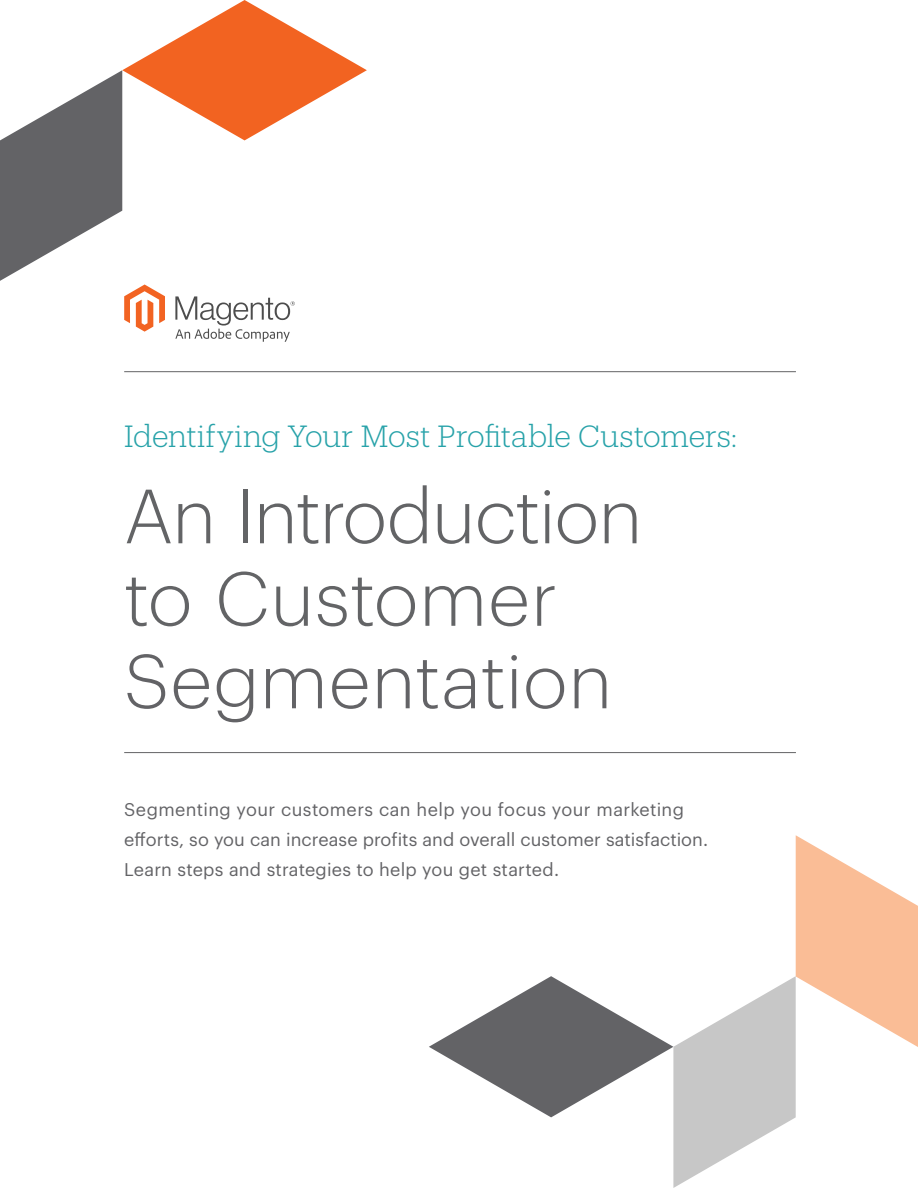
<style>
.page{position:relative;width:918px;height:1188px;background:#fff}
.page>*{position:absolute;margin:0;border:0;box-sizing:border-box;transform-origin:0 0}
.t1{font:300 75px/82.5px "Graphik";letter-spacing:-.01em;color:#636466}
.t2{font:300 75px "Graphik";letter-spacing:.01em;color:#636366}
.t3{font:300 30px "Produkt";letter-spacing:-.005em;color:#27a2a9}
.t4{font:18px/30px "Graphik";letter-spacing:.01em;color:#636366}
</style>
<div class="page">
<svg style="left:429px;top:835px;width:489px;height:353px"></svg>
<hr style="left:124px;top:371px;width:672px;height:1px;background:#636466">
<hr style="left:124px;top:752px;width:672px;height:1px;background:#636466">
<svg style="left:0;top:0;width:367px;height:342px"></svg>
<h2 class="t3" style="left:124px;top:416px;width:615px">Identifying Your Most Profitable Customers:</h2>
<h1 class="t1" style="left:124px;top:469px;width:520px">An Introduction to Customer</h1>
<h1 class="t2" style="left:124px;top:626px;width:489px">Segmentation</h1>
<p class="t4" style="left:124px;top:793px;width:585px">Segmenting your customers can help you focus your marketing efforts, so you can increase profits and overall customer satisfaction.<br>Learn steps and strategies to help you get started.</p>
</div>
